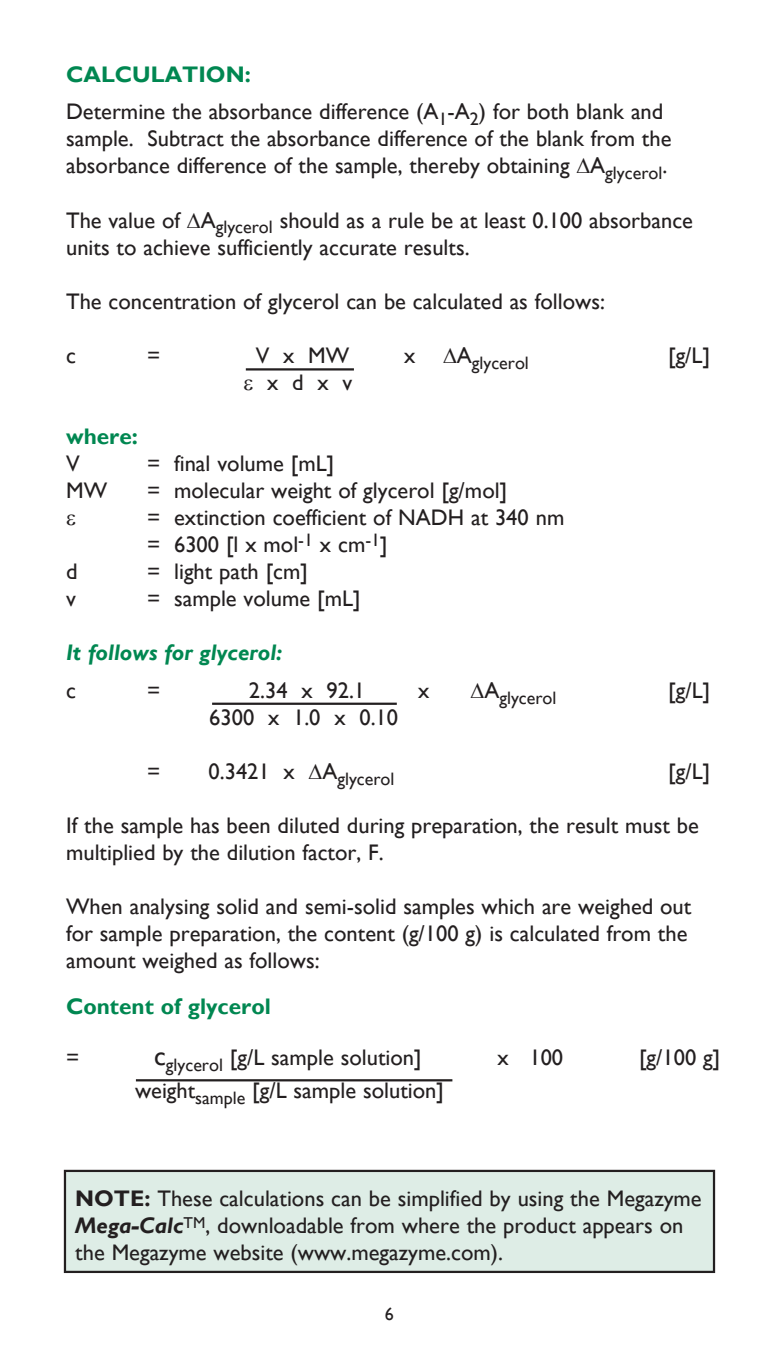
<style>
.page{position:relative;width:779px;height:1353px;background:#fff}
.page>*{position:absolute;margin:0;border:0;box-sizing:border-box;transform-origin:0 0}
.t1{font:22.5px/27px "Gill Sans";color:#231f20}
.t2{font:700 22.5px "Gill Sans";color:#008751}
.t3{font:italic 700 22.5px "Gill Sans";color:#008751}
.t4{font:18px "Gill Sans";color:#231f20}
.s1{font-size:27px}
.s2{font-weight:700}
.s3{font-weight:700;font-style:italic}
</style>
<div class="page">
<hr style="left:246px;top:368px;width:108px;height:2px;background:#231f20">
<hr style="left:212px;top:702px;width:184px;height:2px;background:#231f20">
<hr style="left:136px;top:1079px;width:316px;height:2px;background:#231f20">
<div style="left:65px;top:1170px;width:648px;height:101px;background:#deede6"></div>
<div style="left:64px;top:1169px;width:650px;height:103px;border:2px solid #231f20"></div>
<p class="t2" style="left:66px;top:60px;width:186px">CALCULATION:</p>
<p class="t1" style="left:66px;top:99px;width:606px">Determine the absorbance difference (A<sub>1</sub>-A<sub>2</sub>) for both blank and sample. Subtract the absorbance difference of the blank from the absorbance difference of the sample, thereby obtaining A<sub>glycerol</sub>.</p>
<p class="t1" style="left:66px;top:207px;width:628px">The value of A<sub>glycerol</sub> should as a rule be at least 0.100 absorbance units to achieve sufficiently accurate results.</p>
<p class="t1" style="left:66px;top:288px;width:540px">The concentration of glycerol can be calculated as follows:</p>
<p class="t1" style="left:66px;top:342px;width:11px">c</p>
<p class="t1" style="left:147px;top:342px;width:15px">=</p>
<p class="t1" style="left:256px;top:342px;width:95px">V x MW</p>
<p class="t1" style="left:404px;top:342px;width:13px">x</p>
<p class="t4" style="left:456px;top:352px;width:74px"><sup>A</sup>glycerol</p>
<p class="t1" style="left:667px;top:342px;width:43px">[g/L]</p>
<p class="t1" style="left:267px;top:369px;width:87px">x d x v</p>
<p class="t2" style="left:66px;top:422px;width:73px">where:</p>
<p class="t1" style="left:66px;top:450px;width:15px">V</p>
<p class="t1" style="left:147px;top:450px;width:188px">= final volume [mL]</p>
<p class="t1" style="left:66px;top:477px;width:43px">MW</p>
<p class="t1" style="left:147px;top:477px;width:361px">= molecular weight of glycerol [g/mol]</p>
<p class="t1" style="left:147px;top:504px;width:418px">= extinction coefficient of NADH at 340 nm</p>
<p class="t1" style="left:147px;top:531px;width:242px">= 6300 [l x mol<sup>-1</sup> x cm<sup>-1</sup>]</p>
<p class="t1" style="left:66px;top:558px;width:13px">d</p>
<p class="t1" style="left:147px;top:558px;width:162px">= light path [cm]</p>
<p class="t1" style="left:66px;top:585px;width:11px">v</p>
<p class="t1" style="left:147px;top:585px;width:215px">= sample volume [mL]</p>
<p class="t3" style="left:66px;top:639px;width:217px">It follows for glycerol:</p>
<p class="t1" style="left:66px;top:677px;width:11px">c</p>
<p class="t1" style="left:147px;top:677px;width:15px">=</p>
<p class="t1" style="left:249px;top:677px;width:118px">2.34 x 92.1</p>
<p class="t1" style="left:418px;top:677px;width:13px">x</p>
<p class="t4" style="left:484px;top:687px;width:74px"><sup>A</sup>glycerol</p>
<p class="t1" style="left:667px;top:677px;width:43px">[g/L]</p>
<p class="t1" style="left:209px;top:704px;width:190px">6300 x 1.0 x 0.10</p>
<p class="t1" style="left:147px;top:758px;width:15px">=</p>
<p class="t1" style="left:208px;top:758px;width:187px">0.3421 x A<sub>glycerol</sub></p>
<p class="t1" style="left:667px;top:758px;width:43px">[g/L]</p>
<p class="t1" style="left:66px;top:812px;width:633px">If the sample has been diluted during preparation, the result must be multiplied by the dilution factor, F.</p>
<p class="t1" style="left:66px;top:893px;width:626px">When analysing solid and semi-solid samples which are weighed out for sample preparation, the content (g/100 g) is calculated from the amount weighed as follows:</p>
<p class="t2" style="left:66px;top:992px;width:206px">Content of glycerol</p>
<p class="t1" style="left:66px;top:1044px;width:15px">=</p>
<p class="t1" style="left:154px;top:1044px;width:269px"><span class="s1">c</span><sub>glycerol</sub> [g/L sample solution]</p>
<p class="t1" style="left:497px;top:1044px;width:67px">x 100</p>
<p class="t1" style="left:638px;top:1044px;width:83px">[g/100 g]</p>
<p class="t1" style="left:135px;top:1077px;width:310px">weight<sub>sample</sub> [g/L sample solution]</p>
<p class="t1" style="left:75px;top:1185px;width:627px"><span class="s2">NOTE:</span> These calculations can be simplified by using the Megazyme</p>
<p class="t1" style="left:75px;top:1212px;width:609px"><span class="s3">Mega-Calc</span><sup>TM</sup>, downloadable from where the product appears on</p>
<p class="t1" style="left:75px;top:1239px;width:429px">the Megazyme website (www.megazyme.com).</p>
<p class="t4" style="left:385px;top:1302px;width:10px">6</p>
</div>
